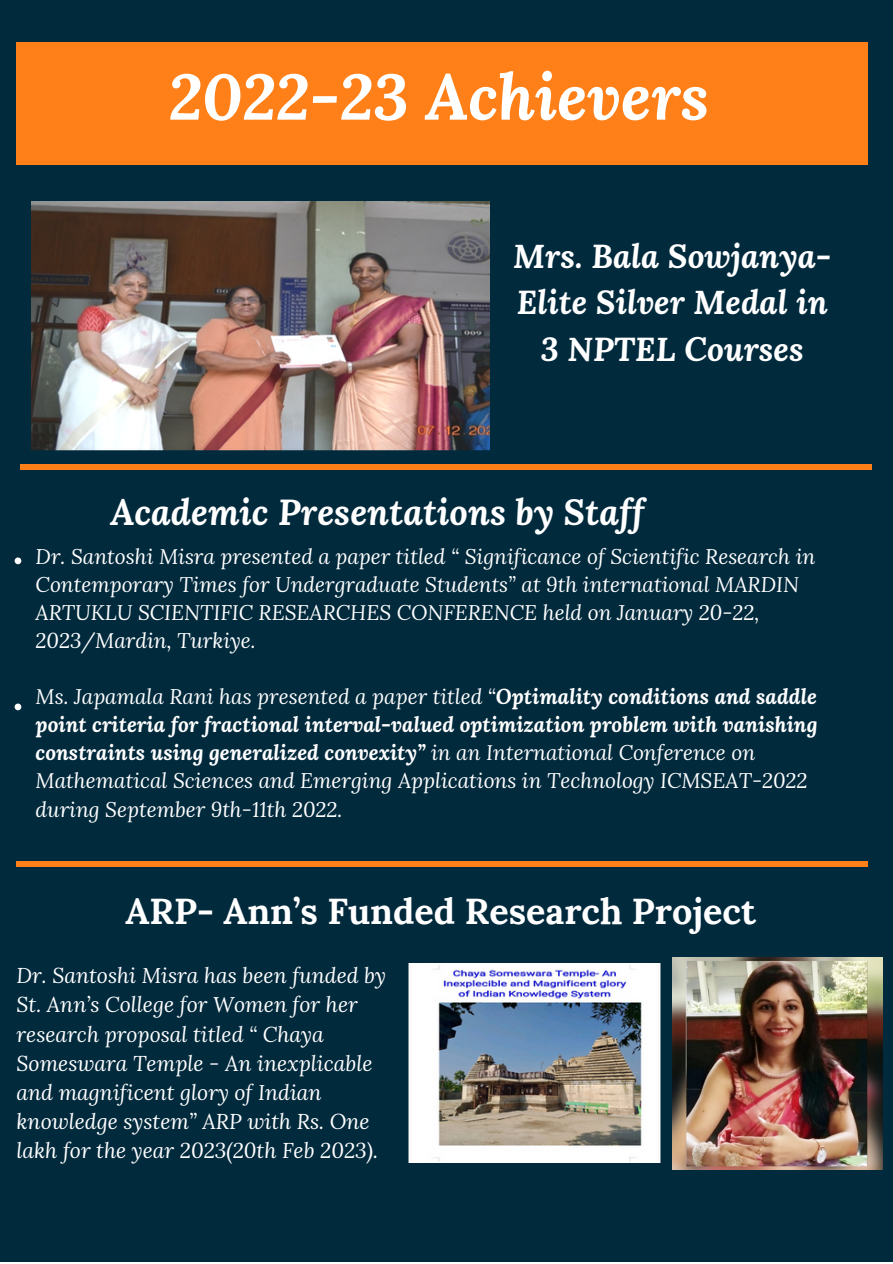
<style>
.page{position:relative;width:893px;height:1264px;background:#fff}
.page>*{position:absolute;margin:0;border:0;box-sizing:border-box;transform-origin:0 0}
.t1{font:italic 700 64.2px "Lora";color:#fff}
.t2{font:700 35.85px "Lora";color:#fff}
.t3{font:italic 700 35.85px "Lora";color:#fff}
.t4{font:italic 700 33px/46px "Lora";color:#fff;text-align:center}
.t5{font:italic 21.3px/29.2px "Lora";color:#fff}
.t6{font:italic 21px/28px "Lora";color:#fff}
.s1{font-weight:700}
</style>
<div class="page">
<div style="left:0;top:0;width:892px;height:1261px;background:#022a3d"></div>
<div style="left:17px;top:43px;width:850px;height:122px;background:#ff8019"></div>
<img style="left:31px;top:202px;width:459px;height:248px">
<div style="left:17px;top:861px;width:850px;height:5px;background:#ff8019"></div>
<div style="left:20px;top:464px;width:851px;height:6px;background:#ff8019"></div>
<img style="left:408px;top:963px;width:252px;height:199px">
<svg style="left:15px;top:557px;width:6px;height:7px"></svg>
<svg style="left:15px;top:703px;width:6px;height:7px"></svg>
<img style="left:672px;top:957px;width:210px;height:212px">
<p class="t1" style="left:169px;top:53px;width:541px">2022-23 Achievers</p>
<p class="t4" style="left:513px;top:233px;width:320px">Mrs. Bala Sowjanya-<br>Elite Silver Medal in<br>3 NPTEL Courses</p>
<p class="t3" style="left:110px;top:488px;width:535px">Academic Presentations by Staff</p>
<p class="t6" style="left:36px;top:541px;width:781px">Dr. Santoshi Misra presented a paper titled “ Significance of Scientific Research in Contemporary Times for Undergraduate Students” at 9th international MARDIN ARTUKLU SCIENTIFIC RESEARCHES CONFERENCE held on January 20-22, 2023/Mardin, Turkiye.</p>
<p class="t6" style="left:36px;top:682px;width:783px">Ms. Japamala Rani has presented a paper titled “<span class="s1">Optimality conditions and saddle point criteria for fractional interval-valued optimization problem with vanishing constraints using generalized convexity”</span> in an International Conference on Mathematical Sciences and Emerging Applications in Technology ICMSEAT-2022 during September 9th-11th 2022.</p>
<p class="t2" style="left:125px;top:888px;width:632px">ARP- Ann’s Funded Research Project</p>
<p class="t5" style="left:17px;top:960px;width:371px">Dr. Santoshi Misra has been funded by St. Ann’s College for Women for her research proposal titled “ Chaya Someswara Temple - An inexplicable and magnificent glory of Indian knowledge system” ARP with Rs. One lakh for the year 2023(20th Feb 2023).</p>
</div>
